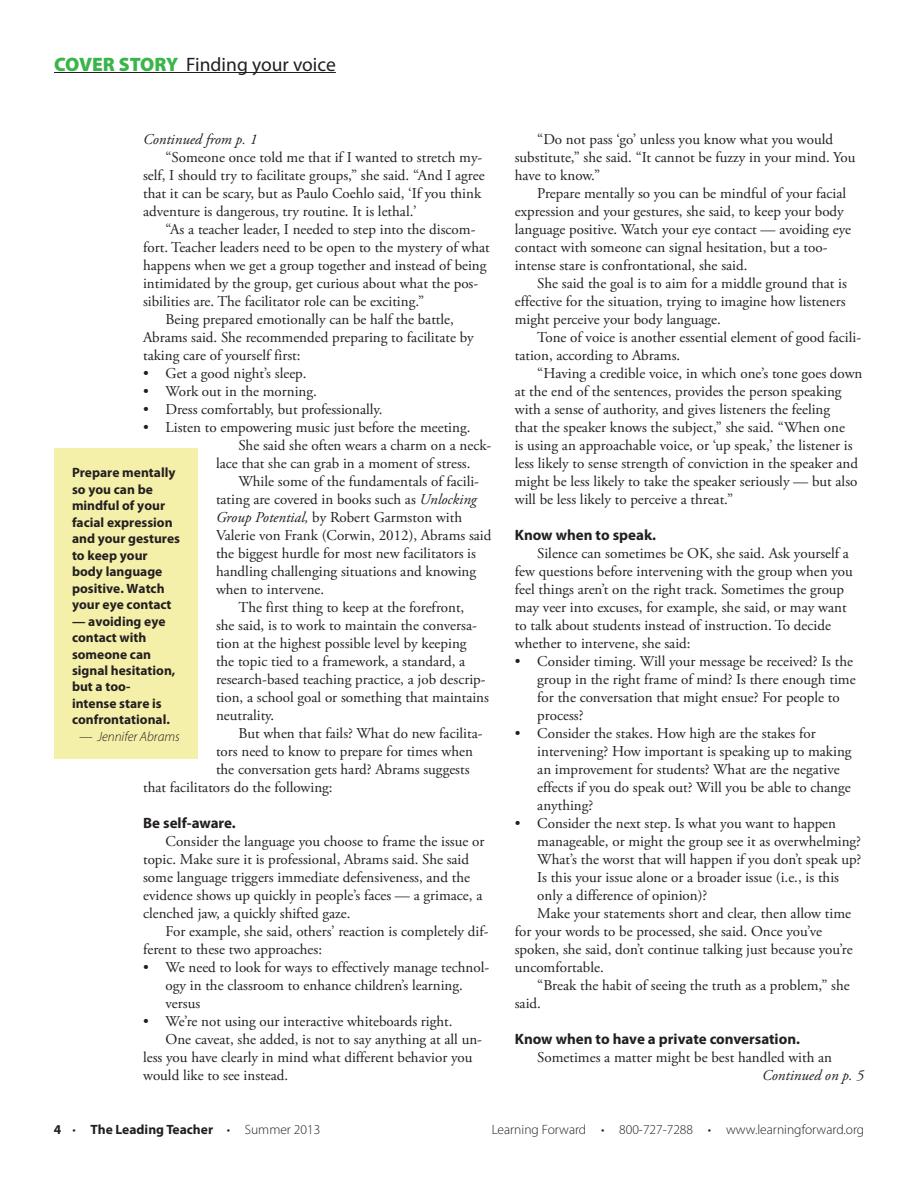
<style>
.page{position:relative;width:918px;height:1188px;background:#fff}
.page>*{position:absolute;margin:0;border:0;box-sizing:border-box;transform-origin:0 0}
.underline{font:19.5px "Myriad Pro";color:#231f20}
.body{font:15px/18px "Adobe Garamond Pro";color:#231f20}
.subhed{font:700 15px "Myriad Pro";color:#231f20}
.jumpline{font:italic 15px "Adobe Garamond Pro";color:#231f20}
.liftout{font:700 13.5px/16.5px "Myriad Pro";color:#231f20}
.t1{font:300 13.5px "Myriad Pro";color:#231f20}
.liftout-2{font:italic 300 13.5px "Myriad Pro";color:#231f20}
.Body_text{font:700 13.5px "Myriad Pro";color:#231f20}
.s1{font-weight:900;color:#3ab54a}
.s2{font-style:italic}
.s3{font-weight:300}
</style>
<div class="page">
<hr style="left:54px;top:72px;width:282px;height:1px;background:#231f20">
<div style="left:54px;top:448px;width:144px;height:311px;background:#f5f0a9"></div>
<p class="underline" style="left:54px;top:53px;width:283px"><span class="s1">COVER STORY</span> Finding your voice</p>
<p class="jumpline" style="left:143px;top:130px;width:116px">Continued from p. 1</p>
<p class="body" style="left:143px;top:149px;width:343px;text-indent:22px">“Someone once told me that if I wanted to stretch my&shy;self, I should try to facilitate groups,” she said. “And I agree that it can be scary, but as Paulo Coehlo said, ‘If you think adventure is dangerous, try routine. It is lethal.’</p>
<p class="body" style="left:143px;top:221px;width:348px;text-indent:22px">“As a teacher leader, I needed to step into the discom&shy;fort. Teacher leaders need to be open to the mystery of what happens when we get a group together and instead of being intimidated by the group, get curious about what the pos&shy;sibilities are. The facilitator role can be exciting.”</p>
<p class="body" style="left:143px;top:311px;width:332px;text-indent:22px">Being prepared emotionally can be half the battle,<br>Abrams said. She recommended preparing to facilitate by taking care of yourself first:</p>
<p class="body" style="left:143px;top:365px;width:165px">• Get a good night’s sleep.</p>
<p class="body" style="left:143px;top:383px;width:175px">• Work out in the morning.</p>
<p class="body" style="left:143px;top:401px;width:241px">• Dress comfortably, but professionally.</p>
<p class="body" style="left:143px;top:419px;width:329px">• Listen to empowering music just before the meeting.</p>
<p class="body" style="left:216px;top:437px;width:277px;text-indent:22px">She said she often wears a charm on a neck&shy;lace that she can grab in a moment of stress.</p>
<p class="body" style="left:216px;top:473px;width:277px;text-indent:22px">While some of the fundamentals of facili&shy;tating are covered in books such as <span class="s2">Unlocking Group Potential,</span> by Robert Garmston with Valerie von Frank (Corwin, 2012), Abrams said the biggest hurdle for most new facilitators is handling challenging situations and knowing when to intervene.</p>
<p class="body" style="left:216px;top:599px;width:275px;text-indent:22px">The first thing to keep at the forefront,<br>she said, is to work to maintain the conversa&shy;tion at the highest possible level by keeping<br>the topic tied to a framework, a standard, a research-based teaching practice, a job descrip&shy;tion, a school goal or something that maintains neutrality.</p>
<p class="body" style="left:238px;top:725px;width:246px">But when that fails? What do new facilita-</p>
<p class="body" style="left:216px;top:743px;width:258px">tors need to know to prepare for times when</p>
<p class="body" style="left:216px;top:761px;width:255px">the conversation gets hard? Abrams suggests</p>
<p class="body" style="left:143px;top:779px;width:191px">that facilitators do the following:</p>
<p class="subhed" style="left:143px;top:815px;width:94px">Be self-aware.</p>
<p class="body" style="left:143px;top:833px;width:343px;text-indent:22px">Consider the language you choose to frame the issue or topic. Make sure it is professional, Abrams said. She said some language triggers immediate defensiveness, and the evidence shows up quickly in people’s faces — a grimace, a clenched jaw, a quickly shifted gaze.</p>
<p class="body" style="left:143px;top:923px;width:347px;text-indent:22px">For example, she said, others’ reaction is completely dif&shy;ferent to these two approaches:</p>
<p class="body" style="left:143px;top:959px;width:348px;text-align:center">• We need to look for ways to effectively manage technol&shy;ogy in the classroom to enhance children’s learning.</p>
<p class="body" style="left:166px;top:995px;width:36px">versus</p>
<p class="body" style="left:143px;top:1013px;width:311px">• We’re not using our interactive whiteboards right.</p>
<p class="body" style="left:143px;top:1031px;width:340px;text-indent:22px">One caveat, she added, is not to say anything at all un&shy;less you have clearly in mind what different behavior you would like to see instead.</p>
<p class="liftout" style="left:72px;top:464px;width:109px">Prepare mentally so you can be mindful of your facial expression and your gestures to keep your body language positive. Watch your eye contact</p>
<p class="liftout" style="left:72px;top:613px;width:105px">— avoiding eye contact with someone can signal hesitation, but a too&shy;intense stare is confrontational.</p>
<p class="liftout-2" style="left:79px;top:729px;width:102px">— Jennifer Abrams</p>
<p class="body" style="left:515px;top:131px;width:342px;text-indent:22px">“Do not pass ‘go’ unless you know what you would substitute,” she said. “It cannot be fuzzy in your mind. You have to know.”</p>
<p class="body" style="left:515px;top:185px;width:338px;text-indent:22px">Prepare mentally so you can be mindful of your facial expression and your gestures, she said, to keep your body language positive. Watch your eye contact — avoiding eye contact with someone can signal hesitation, but a too&shy;intense stare is confrontational, she said.</p>
<p class="body" style="left:515px;top:275px;width:334px;text-align:justify;text-indent:22px">She said the goal is to aim for a middle ground that is effective for the situation, trying to imagine how listeners might perceive your body language.</p>
<p class="body" style="left:515px;top:329px;width:348px;text-indent:22px">Tone of voice is another essential element of good facili&shy;tation, according to Abrams.</p>
<p class="body" style="left:515px;top:365px;width:349px;text-indent:22px">“Having a credible voice, in which one’s tone goes down at the end of the sentences, provides the person speaking with a sense of authority, and gives listeners the feeling<br>that the speaker knows the subject,” she said. “When one<br>is using an approachable voice, or ‘up speak,’ the listener is less likely to sense strength of conviction in the speaker and might be less likely to take the speaker seriously — but also will be less likely to perceive a threat.”</p>
<p class="subhed" style="left:515px;top:527px;width:143px">Know when to speak.</p>
<p class="body" style="left:515px;top:545px;width:340px;text-indent:22px">Silence can sometimes be OK, she said. Ask yourself a few questions before intervening with the group when you feel things aren’t on the right track. Sometimes the group may veer into excuses, for example, she said, or may want to talk about students instead of instruction. To decide whether to intervene, she said:</p>
<p class="body" style="left:537px;top:653px;width:320px;text-indent:-22px">• Consider timing. Will your message be received? Is the group in the right frame of mind? Is there enough time for the conversation that might ensue? For people to process?</p>
<p class="body" style="left:537px;top:725px;width:316px;text-indent:-22px">• Consider the stakes. How high are the stakes for intervening? How important is speaking up to making an improvement for students? What are the negative effects if you do speak out? Will you be able to change anything?</p>
<p class="body" style="left:537px;top:815px;width:326px;text-indent:-22px">• Consider the next step. Is what you want to happen manageable, or might the group see it as overwhelming?<br>What’s the worst that will happen if you don’t speak up?<br>Is this your issue alone or a broader issue (i.e., is this only a difference of opinion)?</p>
<p class="body" style="left:515px;top:905px;width:339px;text-indent:22px">Make your statements short and clear, then allow time for your words to be processed, she said. Once you’ve spoken, she said, don’t continue talking just because you’re uncomfortable.</p>
<p class="body" style="left:515px;top:977px;width:336px;text-indent:22px">“Break the habit of seeing the truth as a problem,” she said.</p>
<p class="subhed" style="left:515px;top:1031px;width:287px">Know when to have a private conversation.</p>
<p class="body" style="left:537px;top:1049px;width:296px">Sometimes a matter might be best handled with an</p>
<p class="jumpline" style="left:762px;top:1066px;width:103px">Continued on p. 5</p>
<p class="Body_text" style="left:54px;top:1122px;width:9px">4</p>
<p class="liftout" style="left:72px;top:1121px;width:249px"><span class="s3">•</span> The Leading Teacher <span class="s3">• Summer 2013</span></p>
<p class="t1" style="left:492px;top:1122px;width:374px">Learning Forward • 800-727-7288 • www.learningforward.org</p>
</div>
